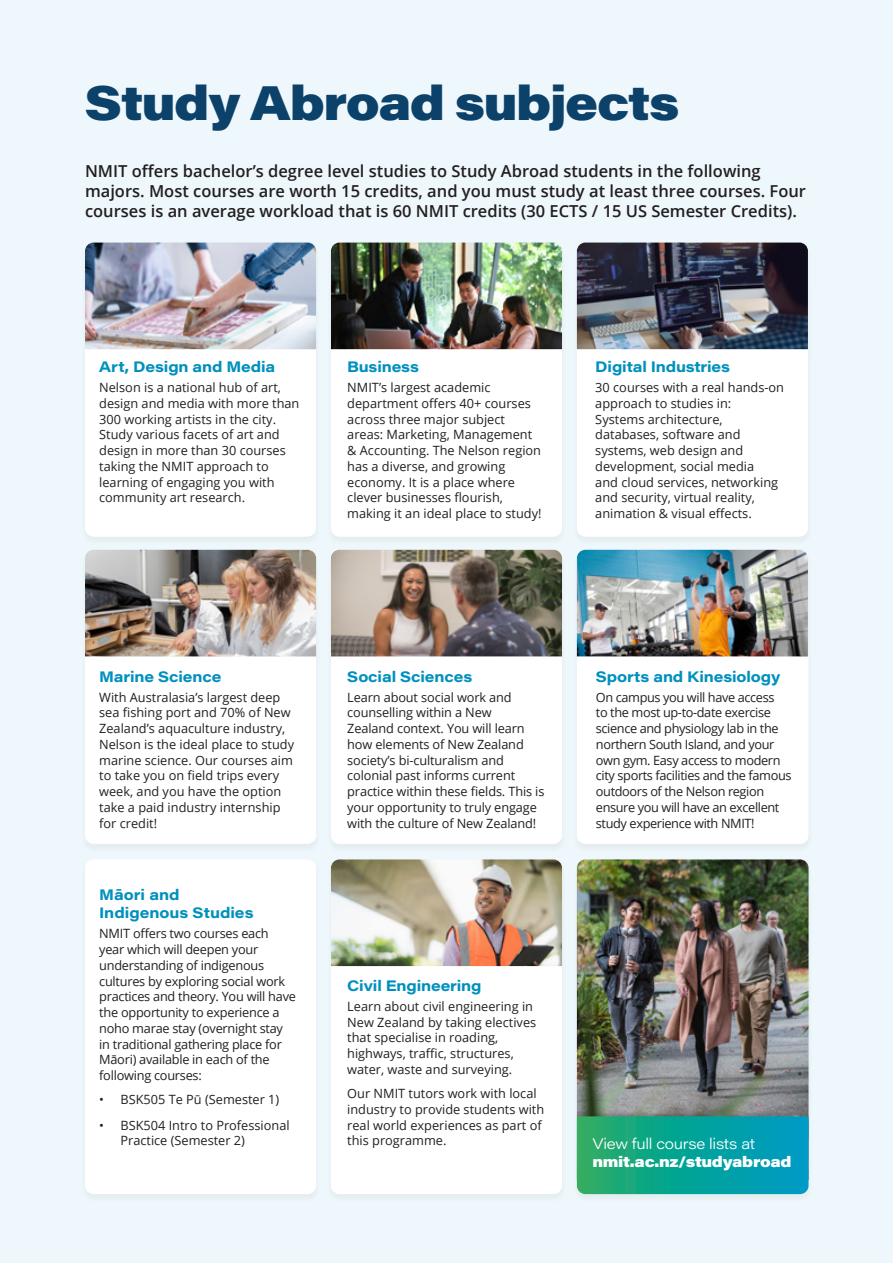
<style>
.page{position:relative;width:893px;height:1263px;background:#eef7fb}
.page>*{position:absolute;margin:0;border:0;box-sizing:border-box;transform-origin:0 0}
.LARGE_HEADINGS{font:900 48px "Acumin Pro Wide";letter-spacing:-.03em;color:#0c416a}
.Intro_11pt{font:600 16.5px/19.8px "Open Sans";color:#231f20}
._10pt_blue_subheaders{font:700 15px/18px "Acumin Pro Wide";letter-spacing:-.01em;color:#0090be}
.little_blue_headers{font:900 15px/18px "Acumin Pro Wide";letter-spacing:-.02em;color:#fff}
._8_5pt_Body_Open_Sans{font:12.75px/15.8px "Open Sans";color:#231f20}
._8_5pt_Body_Open_Sans-2{font:12.75px/15.8px "Open Sans";letter-spacing:-.02em;color:#231f20}
._8_5pt_Body_Open_Sans-3{font:12.75px/15.8px "Open Sans";letter-spacing:-.03em;color:#231f20}
.s1{font-weight:300}
</style>
<div class="page">
<div style="left:572px;top:859px;width:241px;height:344px;background:#231f20;opacity:.05"></div>
<img style="left:577px;top:859px;width:231px;height:257px">
<svg style="left:577px;top:1116px;width:231px;height:78px;background:#0ba396"></svg>
<div style="left:326px;top:859px;width:241px;height:344px;background:#eaf3f7"></div>
<div style="left:331px;top:937px;width:231px;height:257px;background:#fff;border-radius:9px"></div>
<img style="left:331px;top:859px;width:231px;height:107px">
<div style="left:572px;top:549px;width:241px;height:304px;background:#ebf3f7"></div>
<div style="left:577px;top:656px;width:231px;height:188px;background:#fff"></div>
<img style="left:577px;top:550px;width:231px;height:106px">
<div style="left:326px;top:549px;width:241px;height:304px;background:#eaf3f7"></div>
<div style="left:331px;top:656px;width:231px;height:188px;background:#fff"></div>
<img style="left:331px;top:550px;width:231px;height:106px">
<div style="left:80px;top:549px;width:241px;height:304px;background:#eaf3f7"></div>
<div style="left:85px;top:656px;width:231px;height:188px;background:#fff"></div>
<img style="left:85px;top:550px;width:231px;height:106px">
<div style="left:80px;top:242px;width:241px;height:304px;background:#eaf3f7"></div>
<div style="left:85px;top:349px;width:231px;height:188px;background:#fff"></div>
<img style="left:85px;top:243px;width:231px;height:106px">
<div style="left:326px;top:242px;width:241px;height:304px;background:#eaf3f7"></div>
<div style="left:331px;top:277px;width:231px;height:260px;background:#fff;border-radius:9px"></div>
<img style="left:331px;top:243px;width:231px;height:106px">
<div style="left:572px;top:242px;width:240px;height:304px;background:#eaf3f7"></div>
<div style="left:577px;top:277px;width:231px;height:260px;background:#fff;border-radius:9px"></div>
<img style="left:577px;top:243px;width:231px;height:106px">
<div style="left:80px;top:859px;width:241px;height:344px;background:#eaf3f7"></div>
<div style="left:85px;top:859px;width:231px;height:335px;background:#fff;border-radius:9px"></div>
<p class="LARGE_HEADINGS" style="left:85px;top:68px;width:596px">Study Abroad subjects</p>
<p class="Intro_11pt" style="left:85px;top:161px;width:722px">NMIT offers bachelor’s degree level studies to Study Abroad students in the following majors. Most courses are worth 15 credits, and you must study at least three courses. Four courses is an average workload that is 60 NMIT credits (30 ECTS / 15 US Semester Credits).</p>
<p class="_10pt_blue_subheaders" style="left:99px;top:357px;width:177px">Art, Design and Media</p>
<p class="_8_5pt_Body_Open_Sans" style="left:99px;top:379px;width:202px">Nelson is a national hub of art, design and media with more than<br>300 working artists in the city.<br>Study various facets of art and design in more than 30 courses taking the NMIT approach to learning of engaging you with community art research.</p>
<p class="_10pt_blue_subheaders" style="left:347px;top:357px;width:73px">Business</p>
<p class="_8_5pt_Body_Open_Sans" style="left:347px;top:379px;width:196px">NMIT’s largest academic department offers 40+ courses across three major subject areas: Marketing, Management &amp; Accounting. The Nelson region has a diverse, and growing economy. It is a place where clever businesses flourish, making it an ideal place to study!</p>
<p class="_10pt_blue_subheaders" style="left:595px;top:357px;width:136px">Digital Industries</p>
<p class="_8_5pt_Body_Open_Sans" style="left:595px;top:379px;width:190px">30 courses with a real hands-on approach to studies in:<br>Systems architecture, databases, software and systems, web design and development, social media<br>and cloud services, networking and security, virtual reality, animation &amp; visual effects.</p>
<p class="_10pt_blue_subheaders" style="left:99px;top:666px;width:124px">Marine Science</p>
<p class="_8_5pt_Body_Open_Sans" style="left:99px;top:689px;width:196px">With Australasia’s largest deep sea fishing port and 70% of New<br>Zealand’s aquaculture industry,<br>Nelson is the ideal place to study marine science. Our courses aim to take you on field trips every week, and you have the option take a paid industry internship for credit!</p>
<p class="_10pt_blue_subheaders" style="left:99px;top:885px;width:156px">Māori and<br>Indigenous Studies</p>
<p class="_8_5pt_Body_Open_Sans-2" style="left:99px;top:925px;width:198px">NMIT offers two courses each year which will deepen your understanding of indigenous cultures by exploring social work practices and theory. You will have the opportunity to experience a noho marae stay (overnight stay in traditional gathering place for<br>Māori) available in each of the following courses:</p>
<p class="_8_5pt_Body_Open_Sans" style="left:99px;top:1091px;width:182px">• BSK505 Te Pū (Semester 1)</p>
<p class="_8_5pt_Body_Open_Sans" style="left:120px;top:1118px;width:171px;line-height:15px;text-indent:-21px">• BSK504 Intro to Professional<br>Practice (Semester 2)</p>
<p class="_10pt_blue_subheaders" style="left:347px;top:666px;width:126px">Social Sciences</p>
<p class="_8_5pt_Body_Open_Sans" style="left:347px;top:689px;width:199px">Learn about social work and counselling within a New<br>Zealand context. You will learn how elements of New Zealand society’s bi-culturalism and colonial past informs current practice within these fields. This is your opportunity to truly engage with the culture of New Zealand!</p>
<p class="_10pt_blue_subheaders" style="left:596px;top:666px;width:186px">Sports and Kinesiology</p>
<p class="_8_5pt_Body_Open_Sans-3" style="left:596px;top:689px;width:197px">On campus you will have access<br>to the most up-to-date exercise science and physiology lab in the northern South Island, and your own gym. Easy access to modern city sports facilities and the famous outdoors of the Nelson region ensure you will have an excellent study experience with NMIT!</p>
<p class="_10pt_blue_subheaders" style="left:347px;top:976px;width:136px">Civil Engineering</p>
<p class="_8_5pt_Body_Open_Sans" style="left:347px;top:998px;width:190px">Learn about civil engineering in<br>New Zealand by taking electives that specialise in roading, highways, traffic, structures, water, waste and surveying.</p>
<p class="_8_5pt_Body_Open_Sans" style="left:347px;top:1085px;width:198px">Our NMIT tutors work with local industry to provide students with real world experiences as part of this programme.</p>
<p class="little_blue_headers" style="left:592px;top:1133px;width:201px"><span class="s1">View full course lists at </span>nmit.ac.nz/studyabroad</p>
</div>
